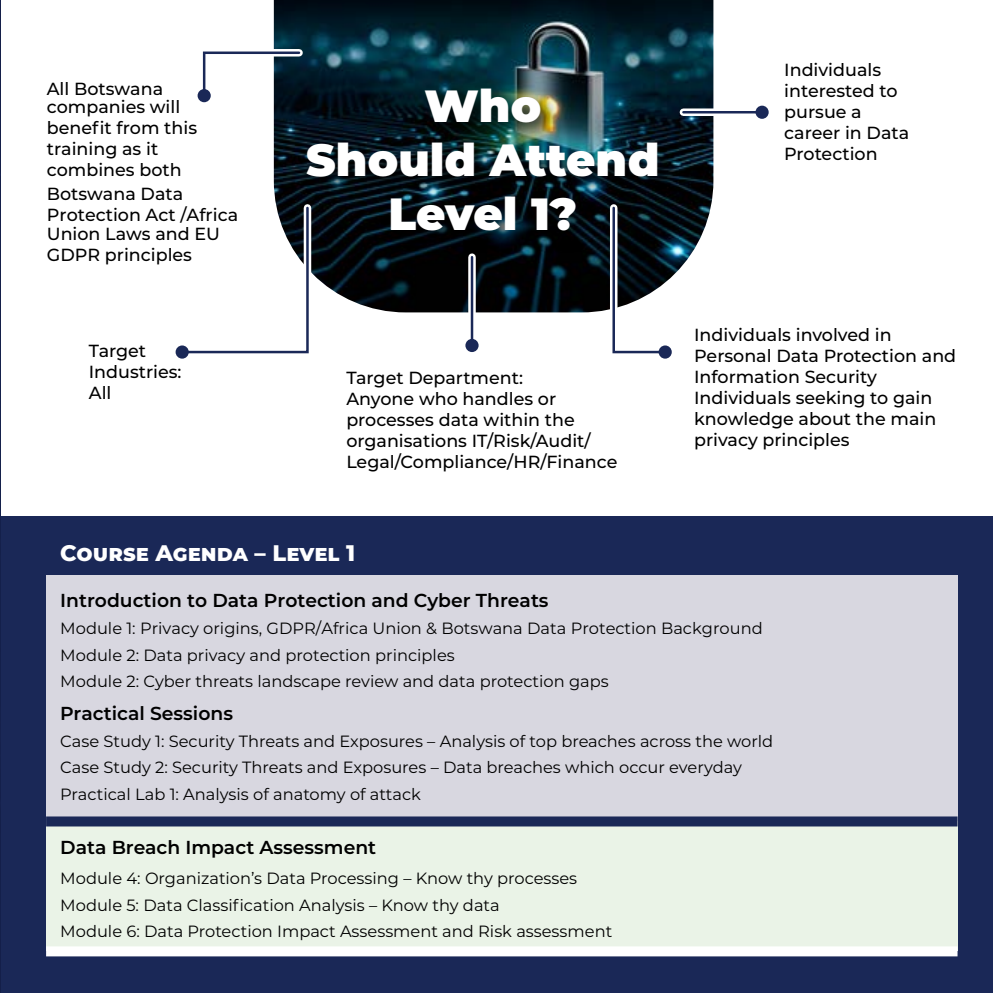
<style>
.page{position:relative;width:993px;height:993px;background:#fff}
.page>*{position:absolute;margin:0;border:0;box-sizing:border-box;transform-origin:0 0}
.t1{font:900 45px/54px "Montserrat";color:#fff;text-align:center}
.t2{font:800 22.5px "Montserrat";color:#fff}
.t3{font:600 18.75px "Montserrat";color:#000}
.t4{font:500 17.5px/21px "Montserrat";color:#000}
.t5{font:16.25px/26.5px "Montserrat";color:#000}
</style>
<div class="page">
<img style="left:274px;top:0;width:439px;height:312px">
<div style="left:0;top:516px;width:992px;height:476px;background:#1a2857"></div>
<img style="left:273px;top:69px;width:438px;height:202px">
<svg style="left:468px;top:257px;width:7px;height:95px"></svg>
<svg style="left:683px;top:108px;width:85px;height:8px"></svg>
<svg style="left:199px;top:45px;width:107px;height:65px"></svg>
<div style="left:197px;top:89px;width:14px;height:13px;background:#1a2857;border-radius:50%"></div>
<svg style="left:177px;top:200px;width:138px;height:159px"></svg>
<div style="left:175px;top:345px;width:14px;height:13px;background:#1a2857;border-radius:50%"></div>
<hr style="left:470px;top:257px;width:3px;height:89px;background:#1a2857">
<div style="left:465px;top:339px;width:13px;height:13px;background:#1a2857;border-radius:50%"></div>
<svg style="left:606px;top:200px;width:73px;height:159px"></svg>
<div style="left:658px;top:345px;width:13px;height:13px;background:#1a2857;border-radius:50%"></div>
<hr style="left:683px;top:111px;width:79px;height:2px;background:#1a2857">
<div style="left:755px;top:106px;width:13px;height:13px;background:#1a2857;border-radius:50%"></div>
<img style="left:0;top:0;width:1px;height:992px">
<div style="left:46px;top:575px;width:911px;height:246px;background:#d8d7e0"></div>
<div style="left:46px;top:821px;width:911px;height:130px;background:#eaf3e7"></div>
<div style="left:46px;top:946px;width:911px;height:10px;background:#fff"></div>
<div style="left:46px;top:816px;width:911px;height:10px;background:#1a2857"></div>
<p class="t4" style="left:47px;top:79px;width:135px;line-height:18px">All Botswana companies will</p>
<p class="t4" style="left:47px;top:117px;width:152px">benefit from this training as it combines both</p>
<p class="t4" style="left:47px;top:183px;width:193px">Botswana Data<br>Protection Act /Africa</p>
<p class="t4" style="left:47px;top:222px;width:175px">Union Laws and EU<br>GDPR principles</p>
<p class="t4" style="left:89px;top:339px;width:94px">Target<br>Industries:<br>All</p>
<h1 class="t1" style="left:306px;top:76px;width:354px">Who<br>Should Attend<br>Level 1?</h1>
<p class="t4" style="left:784px;top:59px;width:126px">Individuals interested to pursue a career in Data<br>Protection</p>
<p class="t4" style="left:346px;top:366px;width:272px">Target Department:<br>Anyone who handles or processes data within the organisations IT/Risk/Audit/<br>Legal/Compliance/HR/Finance</p>
<p class="t4" style="left:694px;top:323px;width:263px">Individuals involved in<br>Personal Data Protection and<br>Information Security<br>Individuals seeking to gain knowledge about the main privacy principles</p>
<h2 class="t2" style="left:60px;top:536px;width:296px">Course Agenda – Level 1</h2>
<p class="t3" style="left:60px;top:587px;width:489px">Introduction to Data Protection and Cyber Threats</p>
<p class="t5" style="left:60px;top:614px;width:703px">Module 1: Privacy origins, GDPR/Africa Union &amp; Botswana Data Protection Background<br>Module 2: Data privacy and protection principles<br>Module 2: Cyber threats landscape review and data protection gaps</p>
<p class="t3" style="left:60px;top:700px;width:174px">Practical Sessions</p>
<p class="t5" style="left:60px;top:727px;width:714px">Case Study 1: Security Threats and Exposures – Analysis of top breaches across the world<br>Case Study 2: Security Threats and Exposures – Data breaches which occur everyday<br>Practical Lab 1: Analysis of anatomy of attack</p>
<p class="t3" style="left:60px;top:833px;width:317px">Data Breach Impact Assessment</p>
<p class="t5" style="left:60px;top:864px;width:553px">Module 4: Organization’s Data Processing – Know thy processes<br>Module 5: Data Classification Analysis – Know thy data<br>Module 6: Data Protection Impact Assessment and Risk assessment</p>
</div>
